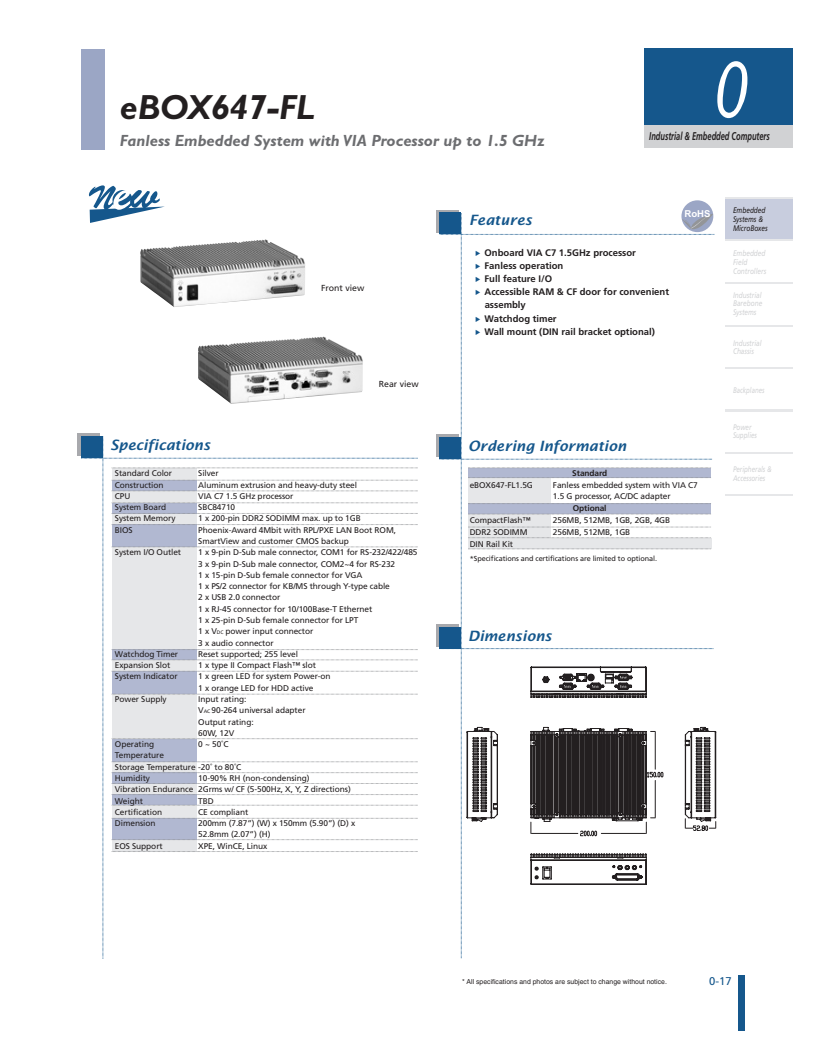
<style>
.page{position:relative;width:818px;height:1045px;background:#fff}
.page>*{position:absolute;margin:0;border:0;box-sizing:border-box;transform-origin:0 0}
.t1{font:italic 75px "Lucida Sans";color:#fff;scale:.75 1}
.t2{font:italic 700 35px "Gill Sans";color:#231f20}
.t3{font:italic 700 16.25px "Gill Sans";color:#6c6d70}
.t4{font:italic 600 14.25px "Lucida Sans";color:#15578c}
.t5{font:italic 700 11.25px "Frutiger";color:#231f20;scale:.67 1}
.正常{font:11.25px "Frutiger";color:#15578c}
.t6{font:700 9.5px/13.1px "Frutiger";color:#231f20}
.t7{font:700 9.5px "Arial";color:#fff}
.正常-2{font:8.75px "Frutiger";color:#231f20}
.t8{font:8.38px/11.2px "Frutiger";letter-spacing:-.01em;color:#231f20}
.t9{font:700 8.38px "Frutiger";letter-spacing:-.01em;color:#231f20}
.t10{font:italic 8.12px/8.8px "Frutiger";color:#d1d2d4;scale:.8 1}
.t11{font:italic 8.12px/8.8px "Frutiger";color:#d1d2d4;scale:.77 1}
.t12{font:italic 8.12px/8.8px "Frutiger";color:#231f20;scale:.8 1}
.t13{font:italic 8.12px "Frutiger";color:#d1d2d4;scale:.75 1}
.t14{font:7.25px "Frutiger";letter-spacing:-.01em;color:#231f20}
.t15{font:6.88px "Helvetica";color:#231f20}
.s1{font-size:5px}
</style>
<div class="page">
<div style="left:724px;top:198px;width:68px;height:42px;background:#c8cdde"></div>
<hr style="left:724px;top:197px;width:68px;height:2px;background:#e6e7e9">
<hr style="left:724px;top:240px;width:68px;height:1px;background:#e6e7e9">
<hr style="left:724px;top:282px;width:68px;height:2px;background:#e6e7e9">
<hr style="left:724px;top:325px;width:68px;height:1px;background:#e6e7e9">
<hr style="left:724px;top:367px;width:68px;height:2px;background:#e6e7e9">
<hr style="left:724px;top:409px;width:68px;height:2px;background:#e6e7e9">
<hr style="left:724px;top:452px;width:68px;height:2px;background:#e6e7e9">
<hr style="left:724px;top:494px;width:68px;height:2px;background:#e6e7e9">
<div style="left:644px;top:48px;width:149px;height:77px;background:#15578c"></div>
<div style="left:644px;top:125px;width:149px;height:23px;background:#d1d2d4"></div>
<div style="left:81px;top:49px;width:23px;height:100px;background:#9ba6c5"></div>
<div style="left:738px;top:975px;width:7px;height:55px;background:#15578c"></div>
<div style="left:436px;top:435px;width:22px;height:22px;background:#a8a9ad"></div>
<div style="left:436px;top:624px;width:22px;height:22px;background:#a8a9ad"></div>
<div style="left:78px;top:434px;width:22px;height:22px;background:#a8a9ad"></div>
<svg style="left:436px;top:210px;width:22px;height:22px"></svg>
<div style="left:81px;top:436px;width:22px;height:22px;background:#15578c"></div>
<svg style="left:81px;top:437px;width:337px;height:521px"></svg>
<div style="left:681px;top:200px;width:32px;height:32px;background:#9ba6c5;border-radius:50%"></div>
<svg style="left:89px;top:185px;width:76px;height:38px"></svg>
<img style="left:140px;top:239px;width:165px;height:68px">
<img style="left:198px;top:336px;width:165px;height:68px">
<svg style="left:439px;top:213px;width:277px;height:745px"></svg>
<h2 class="t2" style="left:120px;top:84px;width:197px">eBOX647-FL</h2>
<h3 class="t3" style="left:120px;top:130px;width:426px">Fanless Embedded System with VIA Processor up to 1.5 GHz</h3>
<h1 class="t1" style="left:710px;top:42px;width:49px">0</h1>
<h3 class="t5" style="left:649px;top:129px;width:181px">Industrial &amp; Embedded Computers</h3>
<h3 class="t4" style="left:110px;top:439px;width:102px">Specifications</h3>
<p class="正常-2" style="left:321px;top:283px;width:45px">Front view</p>
<p class="正常-2" style="left:379px;top:379px;width:41px">Rear view</p>
<p class="t8" style="left:115px;top:468px;width:59px">Standard Color</p>
<p class="t8" style="left:198px;top:468px;width:22px">Silver</p>
<p class="t8" style="left:115px;top:479px;width:50px">Construction</p>
<p class="t8" style="left:198px;top:479px;width:160px">Aluminum extrusion and heavy-duty steel</p>
<p class="t8" style="left:115px;top:490px;width:17px">CPU</p>
<p class="t8" style="left:198px;top:490px;width:97px">VIA C7 1.5 GHz processor</p>
<p class="t8" style="left:115px;top:502px;width:53px">System Board</p>
<p class="t8" style="left:198px;top:502px;width:38px">SBC84710</p>
<p class="t8" style="left:115px;top:513px;width:62px">System Memory</p>
<p class="t8" style="left:198px;top:513px;width:164px">1 x 200-pin DDR2 SODIMM max. up to 1GB</p>
<p class="t8" style="left:115px;top:524px;width:19px">BIOS</p>
<p class="t8" style="left:198px;top:524px;width:199px">Phoenix-Award 4Mbit with RPL/PXE LAN Boot ROM,<br>SmartView and customer CMOS backup</p>
<p class="t8" style="left:115px;top:547px;width:68px">System I/O Outlet</p>
<p class="t8" style="left:198px;top:547px;width:221px">1 x 9-pin D-Sub male connector, COM1 for RS-232/422/485<br>3 x 9-pin D-Sub male connector, COM2~4 for RS-232<br>1 x 15-pin D-Sub female connector for VGA<br>1 x PS/2 connector for KB/MS through Y-type cable<br>2 x USB 2.0 connector<br>1 x RJ-45 connector for 10/100Base-T Ethernet<br>1 x 25-pin D-Sub female connector for LPT<br>1 x V<span class="s1">DC</span> power input connector<br>3 x audio connector</p>
<p class="t8" style="left:115px;top:648px;width:65px">Watchdog Timer</p>
<p class="t8" style="left:198px;top:648px;width:101px">Reset supported; 255 level</p>
<p class="t8" style="left:115px;top:660px;width:57px">Expansion Slot</p>
<p class="t8" style="left:198px;top:660px;width:119px">1 x type II Compact Flash™ slot</p>
<p class="t8" style="left:115px;top:671px;width:64px">System Indicator</p>
<p class="t8" style="left:198px;top:671px;width:134px">1 x green LED for system Power-on<br>1 x orange LED for HDD active</p>
<p class="t8" style="left:115px;top:693px;width:53px">Power Supply</p>
<p class="t8" style="left:198px;top:693px;width:109px">Input rating:<br>V<span class="s1">AC</span> 90-264 universal adapter<br>Output rating:<br>60W, 12V</p>
<p class="t8" style="left:115px;top:739px;width:41px">Operating</p>
<p class="t8" style="left:198px;top:739px;width:32px">0 ~ 50˚C</p>
<p class="t8" style="left:115px;top:750px;width:128px">Temperature<br>Storage Temperature -20˚ to 80˚C<br>Humidity</p>
<p class="t8" style="left:115px;top:772px;width:237px;text-indent:83px">10-90% RH (non-condensing)<br>Vibration Endurance 2Grms w/ CF (5-500Hz, X, Y, Z directions)<br>Weight</p>
<p class="t8" style="left:198px;top:795px;width:17px">TBD</p>
<p class="t8" style="left:115px;top:806px;width:49px">Certification</p>
<p class="t8" style="left:198px;top:806px;width:51px">CE compliant</p>
<p class="t8" style="left:115px;top:817px;width:42px">Dimension</p>
<p class="t8" style="left:198px;top:817px;width:158px">200mm (7.87”) (W) x 150mm (5.90”) (D) x<br>52.8mm (2.07”) (H)</p>
<p class="t8" style="left:115px;top:840px;width:49px">EOS Support</p>
<p class="t8" style="left:198px;top:840px;width:70px">XPE, WinCE, Linux</p>
<h3 class="t4" style="left:469px;top:214px;width:65px">Features</h3>
<p class="t6" style="left:484px;top:246px;width:186px">Onboard VIA C7 1.5GHz processor<br>Fanless operation<br>Full feature I/O<br>Accessible RAM &amp; CF door for convenient assembly<br>Watchdog timer<br>Wall mount (DIN rail bracket optional)</p>
<p class="t7" style="left:684px;top:207px;width:27px">RoHS</p>
<h3 class="t4" style="left:468px;top:440px;width:160px">Ordering Information</h3>
<p class="t9" style="left:572px;top:468px;width:36px">Standard</p>
<p class="t8" style="left:469px;top:479px;width:65px">eBOX647-FL1.5G</p>
<p class="t8" style="left:553px;top:479px;width:146px;line-height:11.9px">Fanless embedded system with VIA C7<br>1.5 G processor, AC/DC adapter</p>
<p class="t9" style="left:573px;top:503px;width:35px">Optional</p>
<p class="t8" style="left:469px;top:515px;width:62px">CompactFlash™</p>
<p class="t8" style="left:553px;top:515px;width:119px">256MB, 512MB, 1GB, 2GB, 4GB</p>
<p class="t8" style="left:469px;top:526px;width:59px">DDR2 SODIMM</p>
<p class="t8" style="left:553px;top:526px;width:79px">256MB, 512MB, 1GB</p>
<p class="t8" style="left:469px;top:538px;width:45px">DIN Rail Kit</p>
<p class="t14" style="left:470px;top:554px;width:189px">*Specifications and certifications are limited to optional.</p>
<p class="t12" style="left:733px;top:206px;width:45px">Embedded<br>Systems &amp;<br>MicroBoxes</p>
<p class="t10" style="left:733px;top:249px;width:43px">Embedded<br>Field<br>Controllers</p>
<p class="t10" style="left:733px;top:290px;width:38px;text-align:justify">Industrial Barebone Systems</p>
<p class="t10" style="left:733px;top:338px;width:37px">Industrial<br>Chassis</p>
<p class="t13" style="left:733px;top:385px;width:43px">Backplanes</p>
<p class="t11" style="left:733px;top:422px;width:33px">Power<br>Supplies</p>
<p class="t11" style="left:733px;top:465px;width:52px">Peripherals &amp;<br>Accessories</p>
<h3 class="t4" style="left:468px;top:629px;width:85px">Dimensions</h3>
<p class="t15" style="left:462px;top:977px;width:206px">* All specifications and photos are subject to change without notice.</p>
<p class="正常" style="left:709px;top:974px;width:24px">0-17</p>
</div>
